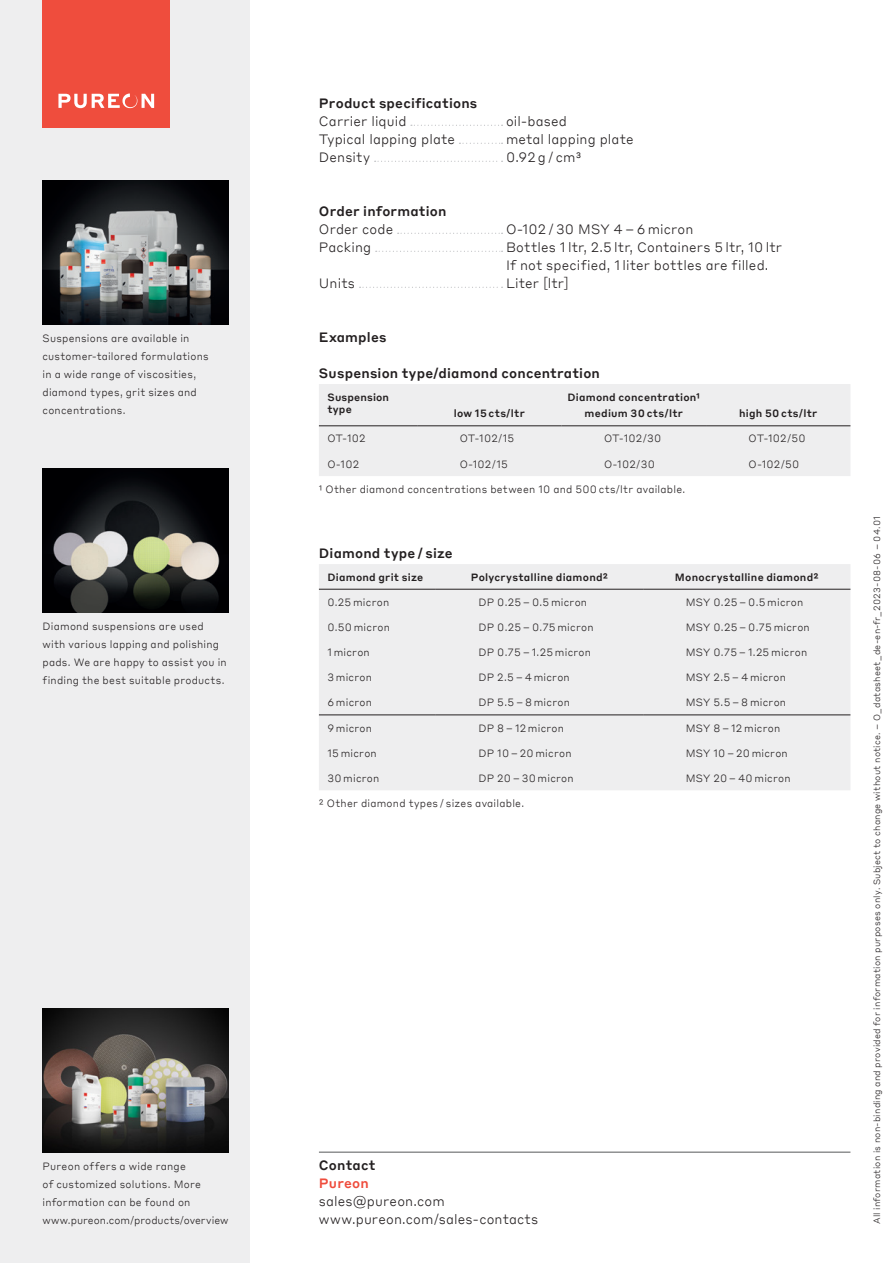
<style>
.page{position:relative;width:893px;height:1263px;background:#fff}
.page>*{position:absolute;margin:0;border:0;box-sizing:border-box;transform-origin:0 0}
._9_12_Text_Füllzeichen{font:300 13.5px/18px "Styrene BTT";letter-spacing:.01em;color:#231f20}
._9_12_Titel{font:500 13.5px "Styrene BTT";letter-spacing:.015em;color:#231f20}
.t1{font:500 13.5px "Styrene BTT";letter-spacing:.015em;color:#ef4d3d}
._7_8_4_Text{font:300 10.5px "Styrene BTT";letter-spacing:.02em;color:#231f20}
._7_10_Text{font:300 10.5px/18px "Styrene BTT";letter-spacing:.02em;color:#231f20}
._7_8_4_Titel{font:500 10.5px/12.6px "Styrene BTT";letter-spacing:.02em;color:#231f20}
.t2{font:300 9px "Styrene BTT";letter-spacing:.025em;color:#231f20}
</style>
<div class="page">
<div style="left:0;top:0;width:250px;height:1263px;background:#eeeeef"></div>
<img style="left:43px;top:1008px;width:186px;height:144px">
<div style="left:43px;top:0;width:127px;height:128px;background:#ef4d3d"></div>
<svg style="left:58px;top:94px;width:96px;height:14px"></svg>
<hr style="left:319px;top:1152px;width:531px;height:1px;background:#57585a">
<img style="left:43px;top:468px;width:186px;height:144px">
<img style="left:43px;top:180px;width:186px;height:144px">
<svg style="left:411px;top:125px;width:92px;height:1px"></svg>
<svg style="left:459px;top:143px;width:44px;height:1px"></svg>
<svg style="left:375px;top:161px;width:128px;height:1px"></svg>
<svg style="left:398px;top:233px;width:105px;height:1px"></svg>
<svg style="left:376px;top:251px;width:127px;height:1px"></svg>
<svg style="left:360px;top:287px;width:143px;height:1px"></svg>
<div style="left:319px;top:384px;width:531px;height:92px;background:#eeeeef"></div>
<hr style="left:319px;top:426px;width:98px;height:1px;background:#231f20">
<hr style="left:417px;top:426px;width:145px;height:1px;background:#231f20">
<hr style="left:562px;top:426px;width:144px;height:1px;background:#231f20">
<hr style="left:706px;top:426px;width:144px;height:1px;background:#231f20">
<div style="left:319px;top:564px;width:531px;height:226px;background:#eeeeef"></div>
<hr style="left:319px;top:589px;width:117px;height:1px;background:#231f20">
<hr style="left:436px;top:589px;width:207px;height:1px;background:#231f20">
<hr style="left:643px;top:589px;width:207px;height:1px;background:#231f20">
<hr style="left:319px;top:715px;width:117px;height:1px;background:#231f20">
<hr style="left:436px;top:715px;width:207px;height:1px;background:#231f20">
<hr style="left:643px;top:715px;width:207px;height:1px;background:#231f20">
<p class="_9_12_Titel" style="left:319px;top:92px;width:160px">Product specifications</p>
<p class="_9_12_Text_Füllzeichen" style="left:319px;top:111px;width:89px">Carrier liquid</p>
<p class="_9_12_Text_Füllzeichen" style="left:506px;top:111px;width:62px">oil-based</p>
<p class="_9_12_Text_Füllzeichen" style="left:319px;top:129px;width:138px">Typical lapping plate</p>
<p class="_9_12_Text_Füllzeichen" style="left:506px;top:129px;width:129px">metal lapping plate</p>
<p class="_9_12_Text_Füllzeichen" style="left:319px;top:147px;width:53px">Density</p>
<p class="_9_12_Text_Füllzeichen" style="left:506px;top:147px;width:77px">0.92 g / cm3</p>
<p class="_7_10_Text" style="left:43px;top:328px;width:168px">Suspensions are available in customer-tailored formulations in a wide range of viscosities, diamond types, grit sizes and concentrations.</p>
<p class="_7_10_Text" style="left:43px;top:616px;width:186px">Diamond suspensions are used with various lapping and polishing pads. We are happy to assist you in finding the best suitable products.</p>
<p class="_9_12_Titel" style="left:319px;top:200px;width:129px">Order information</p>
<p class="_9_12_Text_Füllzeichen" style="left:319px;top:219px;width:76px">Order code</p>
<p class="_9_12_Text_Füllzeichen" style="left:506px;top:219px;width:189px">O-102 / 30 MSY 4 – 6 micron</p>
<p class="_9_12_Text_Füllzeichen" style="left:319px;top:237px;width:54px">Packing</p>
<p class="_9_12_Text_Füllzeichen" style="left:506px;top:237px;width:278px">Bottles 1 ltr, 2.5 ltr, Containers 5 ltr, 10 ltr<br>If not specified, 1 liter bottles are filled.</p>
<p class="_9_12_Text_Füllzeichen" style="left:319px;top:273px;width:38px">Units</p>
<p class="_9_12_Text_Füllzeichen" style="left:506px;top:273px;width:64px">Liter [ltr]</p>
<p class="_9_12_Titel" style="left:319px;top:326px;width:69px">Examples</p>
<p class="_9_12_Titel" style="left:319px;top:362px;width:283px">Suspension type/diamond concentration</p>
<p class="_7_8_4_Titel" style="left:327px;top:390px;width:63px">Suspension type</p>
<p class="_7_8_4_Titel" style="left:567px;top:390px;width:134px">Diamond concentration¹</p>
<p class="_7_8_4_Titel" style="left:454px;top:406px;width:73px">low 15 cts/ltr</p>
<p class="_7_8_4_Titel" style="left:585px;top:406px;width:100px">medium 30 cts/ltr</p>
<p class="_7_8_4_Titel" style="left:739px;top:406px;width:80px">high 50 cts/ltr</p>
<p class="_7_8_4_Text" style="left:327px;top:430px;width:40px">OT-102</p>
<p class="_7_8_4_Text" style="left:460px;top:430px;width:56px">OT-102/15</p>
<p class="_7_8_4_Text" style="left:604px;top:430px;width:59px">OT-102/30</p>
<p class="_7_8_4_Text" style="left:748px;top:430px;width:59px">OT-102/50</p>
<p class="_7_8_4_Text" style="left:327px;top:455px;width:33px">O-102</p>
<p class="_7_8_4_Text" style="left:460px;top:455px;width:50px">O-102/15</p>
<p class="_7_8_4_Text" style="left:604px;top:455px;width:52px">O-102/30</p>
<p class="_7_8_4_Text" style="left:748px;top:455px;width:52px">O-102/50</p>
<p class="_7_8_4_Text" style="left:319px;top:480px;width:368px">¹ Other diamond concentrations between 10 and 500 cts/ltr available.</p>
<p class="_9_12_Titel" style="left:319px;top:542px;width:135px">Diamond type / size</p>
<p class="_7_8_4_Titel" style="left:327px;top:570px;width:97px">Diamond grit size</p>
<p class="_7_8_4_Titel" style="left:471px;top:570px;width:139px">Polycrystalline diamond²</p>
<p class="_7_8_4_Titel" style="left:675px;top:570px;width:145px">Monocrystalline diamond²</p>
<p class="_7_8_4_Text" style="left:327px;top:593px;width:63px">0.25 micron</p>
<p class="_7_8_4_Text" style="left:478px;top:593px;width:110px">DP 0.25 – 0.5 micron</p>
<p class="_7_8_4_Text" style="left:686px;top:593px;width:119px">MSY 0.25 – 0.5 micron</p>
<p class="_7_8_4_Text" style="left:327px;top:618px;width:64px">0.50 micron</p>
<p class="_7_8_4_Text" style="left:478px;top:618px;width:117px">DP 0.25 – 0.75 micron</p>
<p class="_7_8_4_Text" style="left:686px;top:618px;width:126px">MSY 0.25 – 0.75 micron</p>
<p class="_7_8_4_Text" style="left:327px;top:644px;width:44px">1 micron</p>
<p class="_7_8_4_Text" style="left:478px;top:644px;width:114px">DP 0.75 – 1.25 micron</p>
<p class="_7_8_4_Text" style="left:686px;top:644px;width:123px">MSY 0.75 – 1.25 micron</p>
<p class="_7_8_4_Text" style="left:327px;top:669px;width:46px">3 micron</p>
<p class="_7_8_4_Text" style="left:478px;top:669px;width:93px">DP 2.5 – 4 micron</p>
<p class="_7_8_4_Text" style="left:686px;top:669px;width:102px">MSY 2.5 – 4 micron</p>
<p class="_7_8_4_Text" style="left:327px;top:694px;width:46px">6 micron</p>
<p class="_7_8_4_Text" style="left:478px;top:694px;width:93px">DP 5.5 – 8 micron</p>
<p class="_7_8_4_Text" style="left:686px;top:694px;width:102px">MSY 5.5 – 8 micron</p>
<p class="_7_8_4_Text" style="left:327px;top:719px;width:46px">9 micron</p>
<p class="_7_8_4_Text" style="left:478px;top:719px;width:87px">DP 8 – 12 micron</p>
<p class="_7_8_4_Text" style="left:686px;top:719px;width:96px">MSY 8 – 12 micron</p>
<p class="_7_8_4_Text" style="left:327px;top:744px;width:51px">15 micron</p>
<p class="_7_8_4_Text" style="left:478px;top:744px;width:95px">DP 10 – 20 micron</p>
<p class="_7_8_4_Text" style="left:686px;top:744px;width:104px">MSY 10 – 20 micron</p>
<p class="_7_8_4_Text" style="left:327px;top:769px;width:54px">30 micron</p>
<p class="_7_8_4_Text" style="left:478px;top:769px;width:97px">DP 20 – 30 micron</p>
<p class="_7_8_4_Text" style="left:686px;top:769px;width:106px">MSY 20 – 40 micron</p>
<p class="_7_8_4_Text" style="left:319px;top:794px;width:207px">² Other diamond types / sizes available.</p>
<p class="_7_10_Text" style="left:43px;top:1156px;width:188px">Pureon offers a wide range<br>of customized solutions. More information can be found on www.pureon.com/products/overview</p>
<p class="_9_12_Titel" style="left:319px;top:1154px;width:58px">Contact</p>
<p class="t1" style="left:319px;top:1172px;width:51px">Pureon</p>
<p class="_9_12_Text_Füllzeichen" style="left:319px;top:1191px;width:221px">sales@pureon.com www.pureon.com/sales-contacts</p>
<p class="t2" style="left:869px;top:1224px;width:710px;rotate:-90deg">All information is non-binding and provided for information purposes only. Subject to change without notice. – O_datasheet_de-en-fr_2023-08-06 – 04.01</p>
</div>
